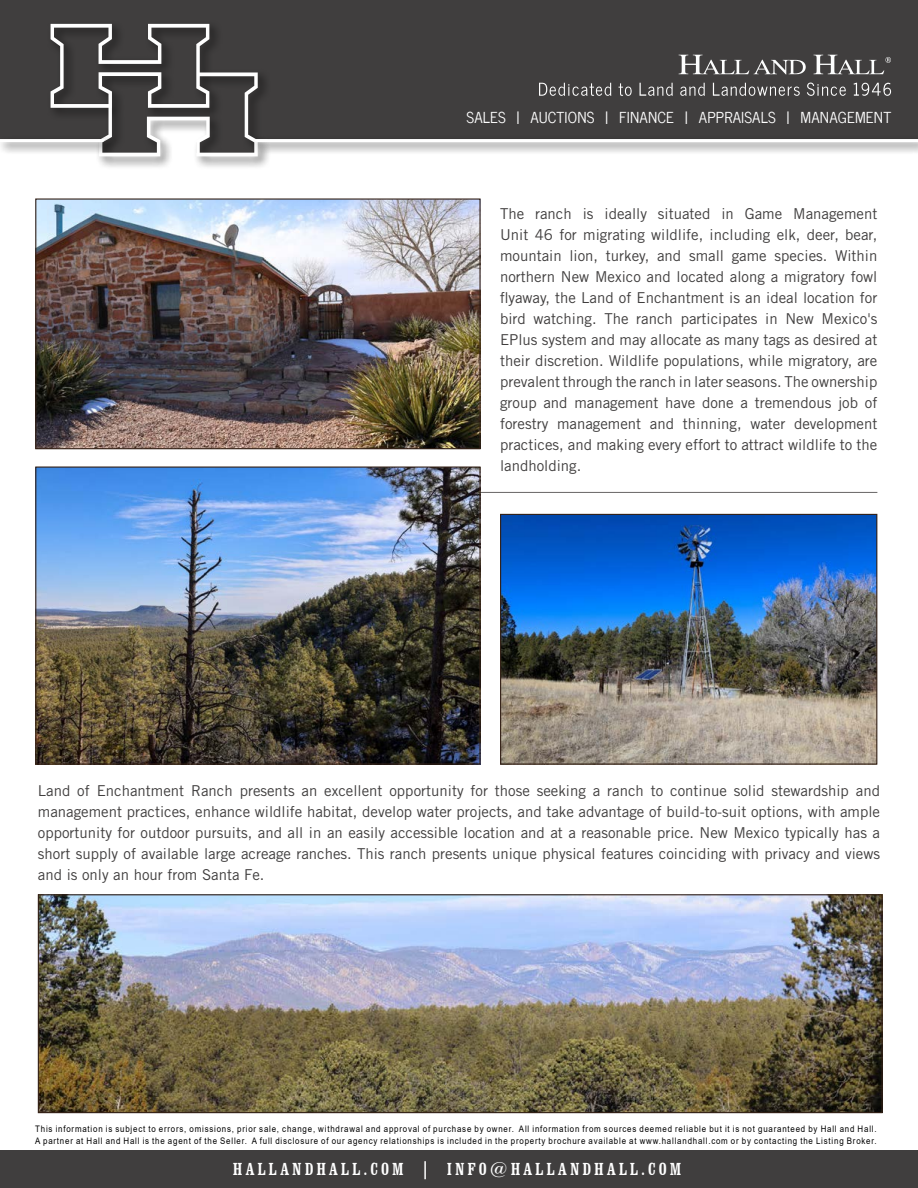
<style>
.page{position:relative;width:918px;height:1188px;background:#fff}
.page>*{position:absolute;margin:0;border:0;box-sizing:border-box;transform-origin:0 0}
.t1{font:condensed 18px "Clarendon BT";letter-spacing:.17em;color:#fff}
.t2{font:15.15px "News Cycle";letter-spacing:.01em;color:#fff}
.t3{font:15px/21px "Trade Gothic LT Std";color:#403e3e;text-align:justify}
.t4{font:9px/12px "Arial";letter-spacing:.1em;color:#000;scale:.88 1}
</style>
<div class="page">
<div style="left:0;top:0;width:918px;height:153px;background:#403e3e"></div>
<div style="left:0;top:1151px;width:918px;height:37px;background:#403e3e"></div>
<div style="left:47px;top:20px;width:224px;height:150px;background:#000;opacity:.6"></div>
<svg style="left:0;top:24px;width:918px;height:144px"></svg>
<hr style="left:225px;top:492px;width:652px;height:1px;background:#403e3e">
<img style="left:37px;top:200px;width:442px;height:247px">
<div style="left:35px;top:198px;width:446px;height:251px;border:1px solid #342117"></div>
<img style="left:37px;top:468px;width:442px;height:295px">
<div style="left:35px;top:466px;width:446px;height:299px;border:1px solid #342117"></div>
<img style="left:502px;top:516px;width:373px;height:247px">
<div style="left:500px;top:514px;width:377px;height:251px;border:1px solid #342117"></div>
<img style="left:40px;top:896px;width:841px;height:215px">
<div style="left:38px;top:894px;width:845px;height:219px;border:1px solid #342117"></div>
<p class="t2" style="left:467px;top:104px;width:426px">SALES | AUCTIONS | FINANCE | APPRAISALS | MANAGEMENT</p>
<p class="t3" style="left:500px;top:203px;width:379px">The ranch is ideally situated in Game Management Unit 46 for migrating wildlife, including elk, deer, bear, mountain lion, turkey, and small game species. Within northern New Mexico and located along a migratory fowl flyaway, the Land of Enchantment is an ideal location for bird watching. The ranch participates in New Mexico's EPlus system and may allocate as many tags as desired at their discretion. Wildlife populations, while migratory, are prevalent through the ranch in later seasons. The ownership group and management have done a tremendous job of forestry management and thinning, water development practices, and making every effort to attract wildlife to the landholding.</p>
<p class="t3" style="left:38px;top:780px;width:844px">Land of Enchantment Ranch presents an excellent opportunity for those seeking a ranch to continue solid stewardship and management practices, enhance wildlife habitat, develop water projects, and take advantage of build-to-suit options, with ample opportunity for outdoor pursuits, and all in an easily accessible location and at a reasonable price. New Mexico typically has a short supply of available large acreage ranches. This ranch presents unique physical features coinciding with privacy and views and is only an hour from Santa Fe.</p>
<p class="t4" style="left:35px;top:1123px;width:958px">This information is subject to errors, omissions, prior sale, change, withdrawal and approval of purchase by owner. All information from sources deemed reliable but it is not guaranteed by Hall and Hall.<br>A partner at Hall and Hall is the agent of the Seller. A full disclosure of our agency relationships is included in the property brochure available at www.hallandhall.com or by contacting the Listing Broker.</p>
<p class="t1" style="left:233px;top:1158px;width:450px">HALLANDHALL.COM | INFO@HALLANDHALL.COM</p>
</div>
